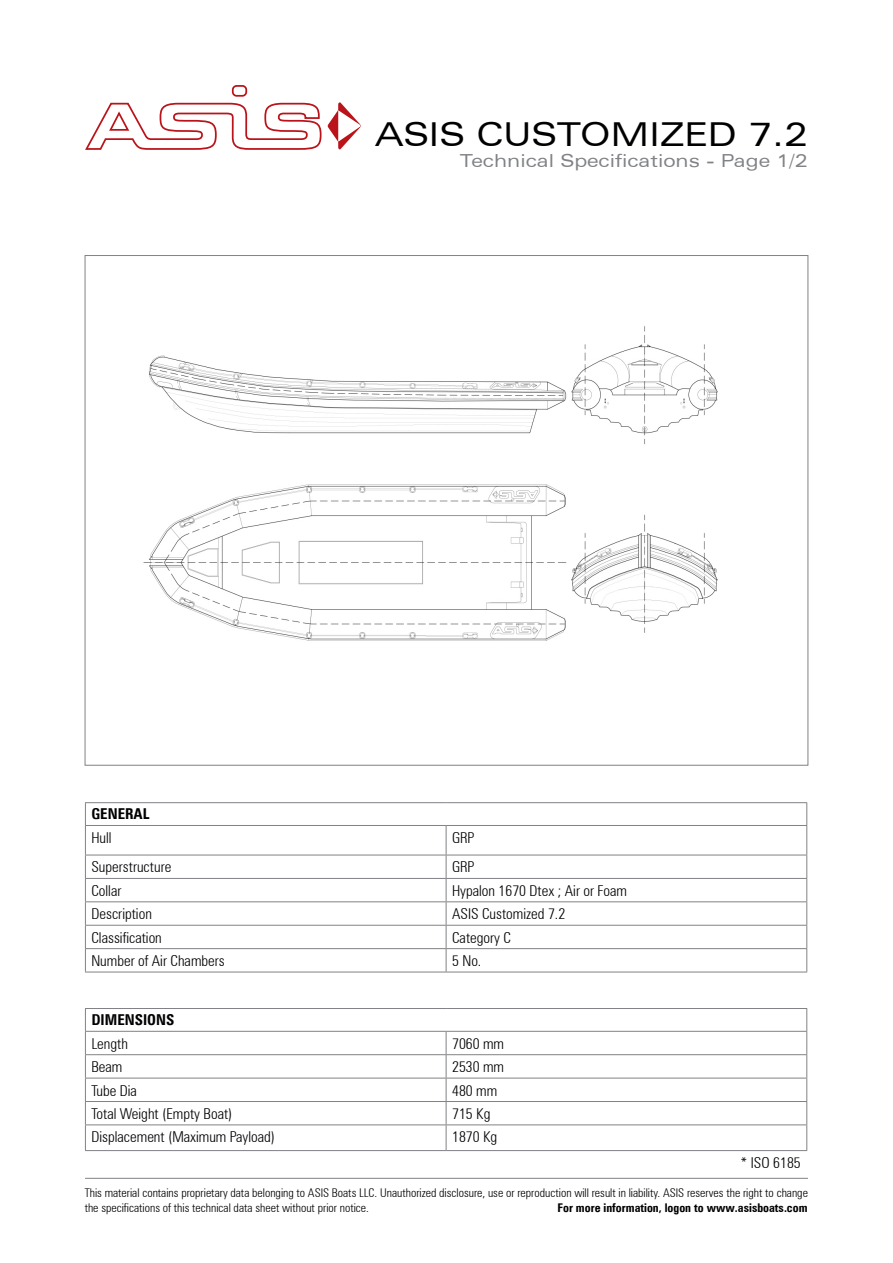
<style>
.page{position:relative;width:893px;height:1263px;background:#fff}
.page>*{position:absolute;margin:0;border:0;box-sizing:border-box;transform-origin:0 0}
.t1{font:expanded 33px "Zurich BT";color:#000}
.t2{font:expanded 18px "Zurich BT";color:#808285}
.t3{font:300 condensed 15px "Zurich BT";color:#000}
.t4{font:700 condensed 15px "Zurich BT";color:#000}
.t5{font:300 condensed 12px/14.4px "Zurich BT";color:#000}
.t6{font:700 condensed 12px "Zurich BT";color:#000}
</style>
<div class="page">
<svg style="left:85px;top:102px;width:237px;height:48px"></svg>
<div style="left:232px;top:85px;width:15px;height:12px;border:2px solid #ba141a;border-radius:4px"></div>
<svg style="left:328px;top:102px;width:33px;height:48px"></svg>
<hr style="left:85px;top:1178px;width:723px;height:1px;background:#808285">
<hr style="left:85px;top:802px;width:361px;height:1px;background:#808285">
<hr style="left:446px;top:802px;width:361px;height:1px;background:#808285">
<hr style="left:85px;top:825px;width:361px;height:1px;background:#808285">
<hr style="left:446px;top:825px;width:361px;height:1px;background:#808285">
<hr style="left:85px;top:855px;width:361px;height:1px;background:#808285">
<hr style="left:446px;top:855px;width:361px;height:1px;background:#808285">
<hr style="left:85px;top:878px;width:361px;height:1px;background:#808285">
<hr style="left:446px;top:878px;width:361px;height:1px;background:#808285">
<hr style="left:85px;top:901px;width:361px;height:1px;background:#808285">
<hr style="left:446px;top:901px;width:361px;height:1px;background:#808285">
<hr style="left:85px;top:925px;width:361px;height:1px;background:#808285">
<hr style="left:446px;top:925px;width:361px;height:1px;background:#808285">
<hr style="left:85px;top:948px;width:361px;height:1px;background:#808285">
<svg style="left:85px;top:803px;width:1px;height:169px"></svg>
<hr style="left:446px;top:948px;width:361px;height:1px;background:#808285">
<svg style="left:446px;top:826px;width:1px;height:146px"></svg>
<svg style="left:806px;top:803px;width:1px;height:169px"></svg>
<hr style="left:85px;top:972px;width:361px;height:1px;background:#808285">
<hr style="left:446px;top:972px;width:361px;height:1px;background:#808285">
<hr style="left:85px;top:1008px;width:361px;height:1px;background:#808285">
<hr style="left:446px;top:1008px;width:361px;height:1px;background:#808285">
<hr style="left:85px;top:1031px;width:361px;height:1px;background:#808285">
<hr style="left:446px;top:1031px;width:361px;height:1px;background:#808285">
<hr style="left:85px;top:1054px;width:361px;height:1px;background:#808285">
<hr style="left:446px;top:1054px;width:361px;height:1px;background:#808285">
<hr style="left:85px;top:1078px;width:361px;height:1px;background:#808285">
<hr style="left:446px;top:1078px;width:361px;height:1px;background:#808285">
<hr style="left:85px;top:1101px;width:361px;height:1px;background:#808285">
<hr style="left:446px;top:1101px;width:361px;height:1px;background:#808285">
<hr style="left:85px;top:1124px;width:361px;height:1px;background:#808285">
<svg style="left:85px;top:1009px;width:1px;height:141px"></svg>
<hr style="left:446px;top:1124px;width:361px;height:1px;background:#808285">
<svg style="left:446px;top:1032px;width:1px;height:118px"></svg>
<svg style="left:806px;top:1009px;width:1px;height:141px"></svg>
<hr style="left:85px;top:1150px;width:361px;height:1px;background:#808285">
<hr style="left:446px;top:1150px;width:361px;height:1px;background:#808285">
<img style="left:143px;top:326px;width:575px;height:315px">
<h1 class="t1" style="left:375px;top:115px;width:434px">ASIS CUSTOMIZED 7.2</h1>
<p class="t2" style="left:460px;top:150px;width:350px">Technical Specifications - Page 1/2</p>
<p class="t4" style="left:91px;top:805px;width:60px">GENERAL</p>
<p class="t3" style="left:91px;top:828px;width:22px">Hull</p>
<p class="t3" style="left:452px;top:828px;width:24px">GRP</p>
<p class="t3" style="left:91px;top:858px;width:81px">Superstructure</p>
<p class="t3" style="left:452px;top:858px;width:24px">GRP</p>
<p class="t3" style="left:91px;top:881px;width:32px">Collar</p>
<p class="t3" style="left:452px;top:881px;width:176px">Hypalon 1670 Dtex ; Air or Foam</p>
<p class="t3" style="left:91px;top:905px;width:62px">Description</p>
<p class="t3" style="left:452px;top:905px;width:115px">ASIS Customized 7.2</p>
<p class="t3" style="left:91px;top:928px;width:72px">Classification</p>
<p class="t3" style="left:452px;top:928px;width:61px">Category C</p>
<p class="t3" style="left:91px;top:951px;width:135px">Number of Air Chambers</p>
<p class="t3" style="left:452px;top:951px;width:31px">5 No.</p>
<p class="t4" style="left:91px;top:1011px;width:84px">DIMENSIONS</p>
<p class="t3" style="left:91px;top:1034px;width:38px">Length</p>
<p class="t3" style="left:452px;top:1034px;width:53px">7060 mm</p>
<p class="t3" style="left:91px;top:1058px;width:32px">Beam</p>
<p class="t3" style="left:452px;top:1058px;width:53px">2530 mm</p>
<p class="t3" style="left:91px;top:1081px;width:47px">Tube Dia</p>
<p class="t3" style="left:452px;top:1081px;width:47px">480 mm</p>
<p class="t3" style="left:91px;top:1104px;width:143px">Total Weight (Empty Boat)</p>
<p class="t3" style="left:452px;top:1104px;width:40px">715 Kg</p>
<p class="t3" style="left:91px;top:1128px;width:185px">Displacement (Maximum Payload)</p>
<p class="t3" style="left:452px;top:1128px;width:47px">1870 Kg</p>
<p class="t3" style="left:741px;top:1153px;width:62px">* ISO 6185</p>
<p class="t5" style="left:85px;top:1186px;width:725px">This material contains proprietary data belonging to ASIS Boats LLC. Unauthorized disclosure, use or reproduction will result in liability. ASIS reserves the right to change the specifications of this technical data sheet without prior notice.</p>
<p class="t6" style="left:557px;top:1200px;width:252px">For more information, logon to www.asisboats.com</p>
</div>
